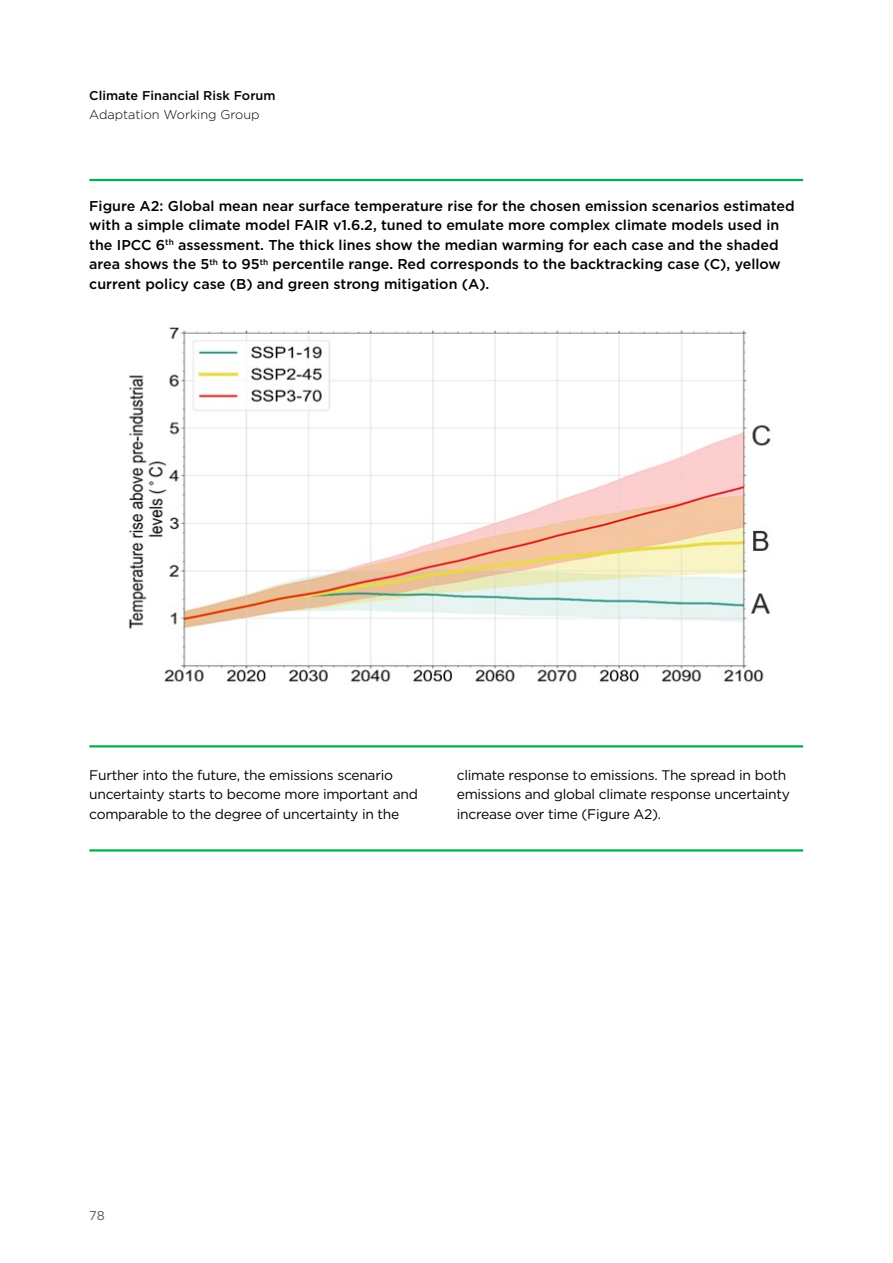
<style>
.page{position:relative;width:893px;height:1263px;background:#fff}
.page>*{position:absolute;margin:0;border:0;box-sizing:border-box;transform-origin:0 0}
.t1{font:500 14.25px/19.5px "Gotham";color:#000}
.t2{font:13.8px "Gotham";letter-spacing:-.02em;color:#000}
.t3{font:500 12.75px "Gotham";color:#000}
.t4{font:300 12.75px "Gotham";color:#000}
.t5{font:12.75px "Gotham";color:#545758}
</style>
<div class="page">
<hr style="left:89px;top:849px;width:714px;height:2px;background:#00b050">
<hr style="left:89px;top:745px;width:714px;height:2px;background:#00b050">
<hr style="left:89px;top:179px;width:714px;height:2px;background:#00b050">
<img style="left:128px;top:327px;width:643px;height:356px">
<p class="t3" style="left:89px;top:87px;width:188px">Climate Financial Risk Forum</p>
<p class="t4" style="left:89px;top:106px;width:172px">Adaptation Working Group</p>
<p class="t1" style="left:89px;top:196px;width:707px">Figure A2: Global mean near surface temperature rise for the chosen emission scenarios estimated with a simple climate model FAIR v1.6.2, tuned to emulate more complex climate models used in the IPCC 6<sup>th</sup> assessment. The thick lines show the median warming for each case and the shaded area shows the 5<sup>th</sup> to 95<sup>th</sup> percentile range. Red corresponds to the backtracking case (C), yellow current policy case (B) and green strong mitigation (A).</p>
<p class="t2" style="left:89px;top:766px;width:305px">Further into the future, the emissions scenario</p>
<p class="t2" style="left:457px;top:766px;width:331px">climate response to emissions. The spread in both</p>
<p class="t2" style="left:89px;top:785px;width:330px">uncertainty starts to become more important and</p>
<p class="t2" style="left:457px;top:785px;width:335px">emissions and global climate response uncertainty</p>
<p class="t2" style="left:89px;top:805px;width:312px">comparable to the degree of uncertainty in the</p>
<p class="t2" style="left:457px;top:805px;width:206px">increase over time (Figure A2).</p>
<p class="t5" style="left:89px;top:1207px;width:17px">78</p>
</div>
